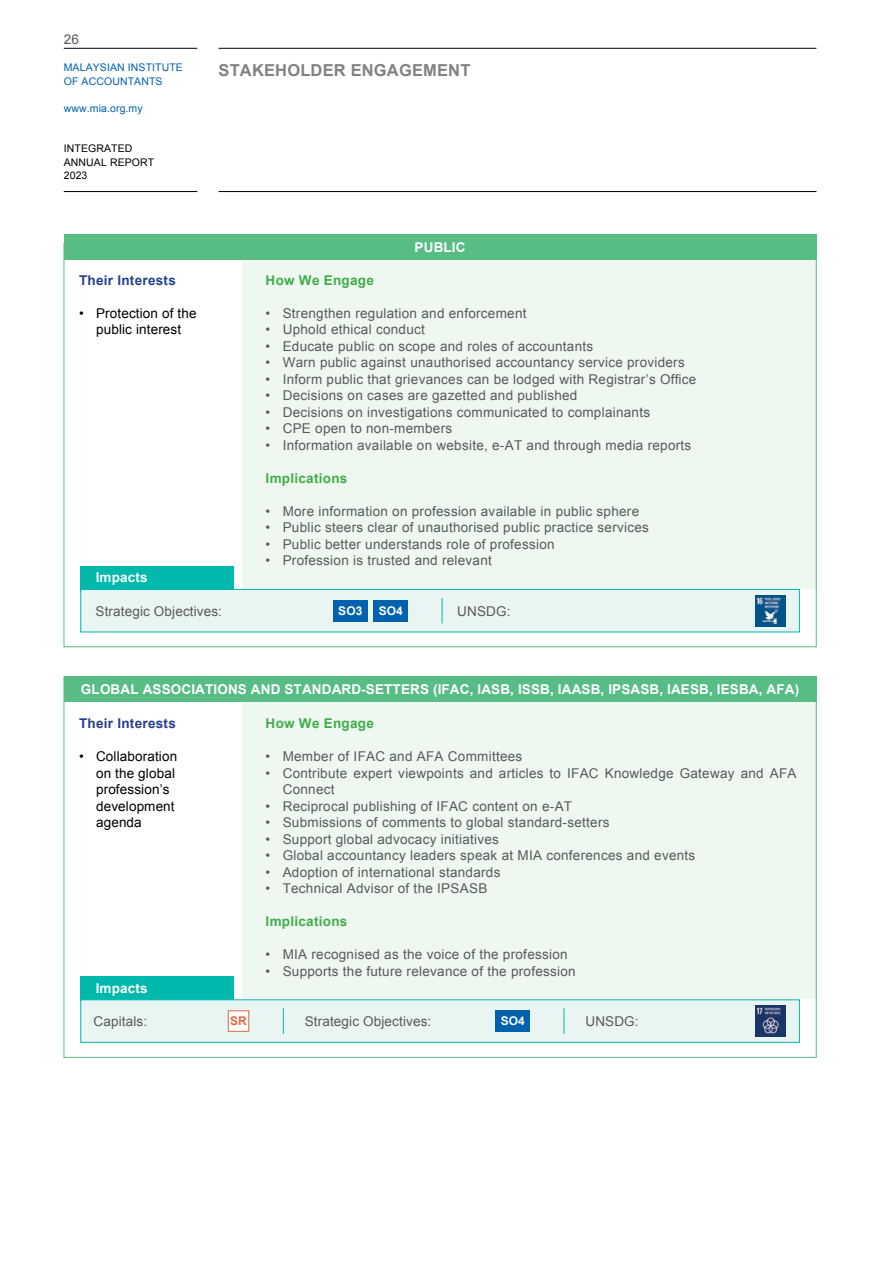
<style>
.page{position:relative;width:893px;height:1263px;background:#fff}
.page>*{position:absolute;margin:0;border:0;box-sizing:border-box;transform-origin:0 0}
.t1{font:700 16.5px "Arial";letter-spacing:.01em;color:#808285}
.t2{font:13.5px/16.5px "Arial";letter-spacing:.02em;color:#58595b}
.t3{font:700 13.5px "Arial";letter-spacing:.01em;color:#fff}
.t4{font:13.5px/16.5px "Arial";letter-spacing:.01em;color:#000;text-align:center}
.t5{font:700 13.5px "Arial";letter-spacing:.02em;color:#41ad49}
.t6{font:700 13.5px "Arial";letter-spacing:.02em;color:#25408f}
.t7{font:700 12px "Arial";letter-spacing:.01em;color:#fff}
.t8{font:700 12px "Arial";color:#de6b45}
.t9{font:10.5px/13.5px "Arial";letter-spacing:.01em;color:#0061af}
.t10{font:10.5px/13.5px "Arial";letter-spacing:.01em;color:#000}
</style>
<div class="page">
<hr style="left:64px;top:48px;width:133px;height:1px;background:#000">
<hr style="left:64px;top:191px;width:133px;height:1px;background:#000">
<hr style="left:219px;top:48px;width:597px;height:1px;background:#000">
<hr style="left:219px;top:191px;width:597px;height:1px;background:#000">
<div style="left:242px;top:691px;width:574px;height:308px;background:#eff7f1"></div>
<div style="left:242px;top:243px;width:574px;height:378px;background:#eff7f1"></div>
<div style="left:44px;top:589px;width:792px;height:57px;background:#fff"></div>
<div style="left:81px;top:976px;width:153px;height:26px;background:#00b9ad"></div>
<div style="left:81px;top:1000px;width:719px;height:42px;background:#e9f5f3"></div>
<div style="left:496px;top:1010px;width:34px;height:22px;background:#0061af"></div>
<svg style="left:283px;top:1008px;width:1px;height:26px"></svg>
<svg style="left:564px;top:1008px;width:1px;height:26px"></svg>
<img style="left:755px;top:1006px;width:31px;height:30px">
<div style="left:228px;top:1010px;width:21px;height:21px;background:#fff;border:1px solid #de6b45"></div>
<div style="left:81px;top:566px;width:153px;height:26px;background:#00b9ad"></div>
<div style="left:81px;top:589px;width:719px;height:43px;background:#e9f5f3;border:1px solid #00b9ad"></div>
<div style="left:374px;top:600px;width:34px;height:21px;background:#0061af"></div>
<div style="left:333px;top:600px;width:34px;height:21px;background:#0061af"></div>
<svg style="left:442px;top:598px;width:1px;height:25px"></svg>
<img style="left:755px;top:595px;width:31px;height:31px">
<div style="left:64px;top:676px;width:752px;height:26px;background:#57bd84"></div>
<div style="left:64px;top:234px;width:752px;height:25px;background:#57bd84"></div>
<p class="t2" style="left:64px;top:31px;width:17px">26</p>
<p class="t9" style="left:64px;top:61px;width:121px">MALAYSIAN INSTITUTE<br>OF ACCOUNTANTS</p>
<p class="t9" style="left:64px;top:102px;width:80px">www.mia.org.my</p>
<p class="t10" style="left:64px;top:142px;width:92px">INTEGRATED<br>ANNUAL REPORT<br>2023</p>
<p class="t1" style="left:219px;top:59px;width:253px">STAKEHOLDER ENGAGEMENT</p>
<p class="t6" style="left:79px;top:271px;width:98px">Their Interests</p>
<p class="t4" style="left:79px;top:305px;width:119px">• Protection of the public interest</p>
<p class="t3" style="left:96px;top:568px;width:53px">Impacts</p>
<p class="t3" style="left:415px;top:238px;width:52px">PUBLIC</p>
<p class="t5" style="left:266px;top:271px;width:110px">How We Engage</p>
<p class="t2" style="left:266px;top:305px;width:262px">• Strengthen regulation and enforcement</p>
<p class="t2" style="left:266px;top:322px;width:161px">• Uphold ethical conduct</p>
<p class="t2" style="left:266px;top:338px;width:329px">• Educate public on scope and roles of accountants</p>
<p class="t2" style="left:266px;top:355px;width:421px">• Warn public against unauthorised accountancy service providers</p>
<p class="t2" style="left:266px;top:371px;width:432px">• Inform public that grievances can be lodged with Registrar’s Office</p>
<p class="t2" style="left:266px;top:388px;width:313px">• Decisions on cases are gazetted and published</p>
<p class="t2" style="left:266px;top:404px;width:386px">• Decisions on investigations communicated to complainants</p>
<p class="t2" style="left:266px;top:421px;width:188px">• CPE open to non-members</p>
<p class="t2" style="left:266px;top:437px;width:427px">• Information available on website, e-AT and through media reports</p>
<p class="t5" style="left:266px;top:469px;width:83px">Implications</p>
<p class="t2" style="left:266px;top:503px;width:375px">• More information on profession available in public sphere</p>
<p class="t2" style="left:266px;top:519px;width:385px">• Public steers clear of unauthorised public practice services</p>
<p class="t2" style="left:266px;top:536px;width:290px">• Public better understands role of profession</p>
<p class="t2" style="left:266px;top:552px;width:228px">• Profession is trusted and relevant</p>
<p class="t2" style="left:96px;top:603px;width:128px">Strategic Objectives:</p>
<p class="t7" style="left:338px;top:603px;width:26px">SO3</p>
<p class="t7" style="left:379px;top:603px;width:26px">SO4</p>
<p class="t2" style="left:457px;top:603px;width:55px">UNSDG:</p>
<p class="t3" style="left:81px;top:681px;width:720px">GLOBAL ASSOCIATIONS AND STANDARD-SETTERS (IFAC, IASB, ISSB, IAASB, IPSASB, IAESB, IESBA, AFA)</p>
<p class="t6" style="left:79px;top:715px;width:98px">Their Interests</p>
<p class="t4" style="left:96px;top:748px;width:83px;text-align:left;text-indent:-17px">• Collaboration on the global profession’s development agenda</p>
<p class="t5" style="left:266px;top:714px;width:110px">How We Engage</p>
<p class="t2" style="left:266px;top:748px;width:258px">• Member of IFAC and AFA Committees</p>
<p class="t2" style="left:283px;top:765px;width:515px;text-indent:-17px">• Contribute expert viewpoints and articles to IFAC Knowledge Gateway and AFA<br>Connect</p>
<p class="t2" style="left:266px;top:798px;width:308px">• Reciprocal publishing of IFAC content on e-AT</p>
<p class="t2" style="left:266px;top:814px;width:345px">• Submissions of comments to global standard-setters</p>
<p class="t2" style="left:266px;top:831px;width:235px">• Support global advocacy initiatives</p>
<p class="t2" style="left:266px;top:847px;width:431px">• Global accountancy leaders speak at MIA conferences and events</p>
<p class="t2" style="left:266px;top:864px;width:236px">• Adoption of international standards</p>
<p class="t2" style="left:266px;top:880px;width:223px">• Technical Advisor of the IPSASB</p>
<p class="t5" style="left:266px;top:912px;width:83px">Implications</p>
<p class="t2" style="left:266px;top:946px;width:304px">• MIA recognised as the voice of the profession</p>
<p class="t2" style="left:266px;top:963px;width:312px">• Supports the future relevance of the profession</p>
<p class="t3" style="left:96px;top:979px;width:53px">Impacts</p>
<p class="t2" style="left:94px;top:1013px;width:55px">Capitals:</p>
<p class="t8" style="left:230px;top:1013px;width:18px">SR</p>
<p class="t2" style="left:305px;top:1013px;width:128px">Strategic Objectives:</p>
<p class="t7" style="left:501px;top:1013px;width:26px">SO4</p>
<p class="t2" style="left:585px;top:1013px;width:55px">UNSDG:</p>
</div>
